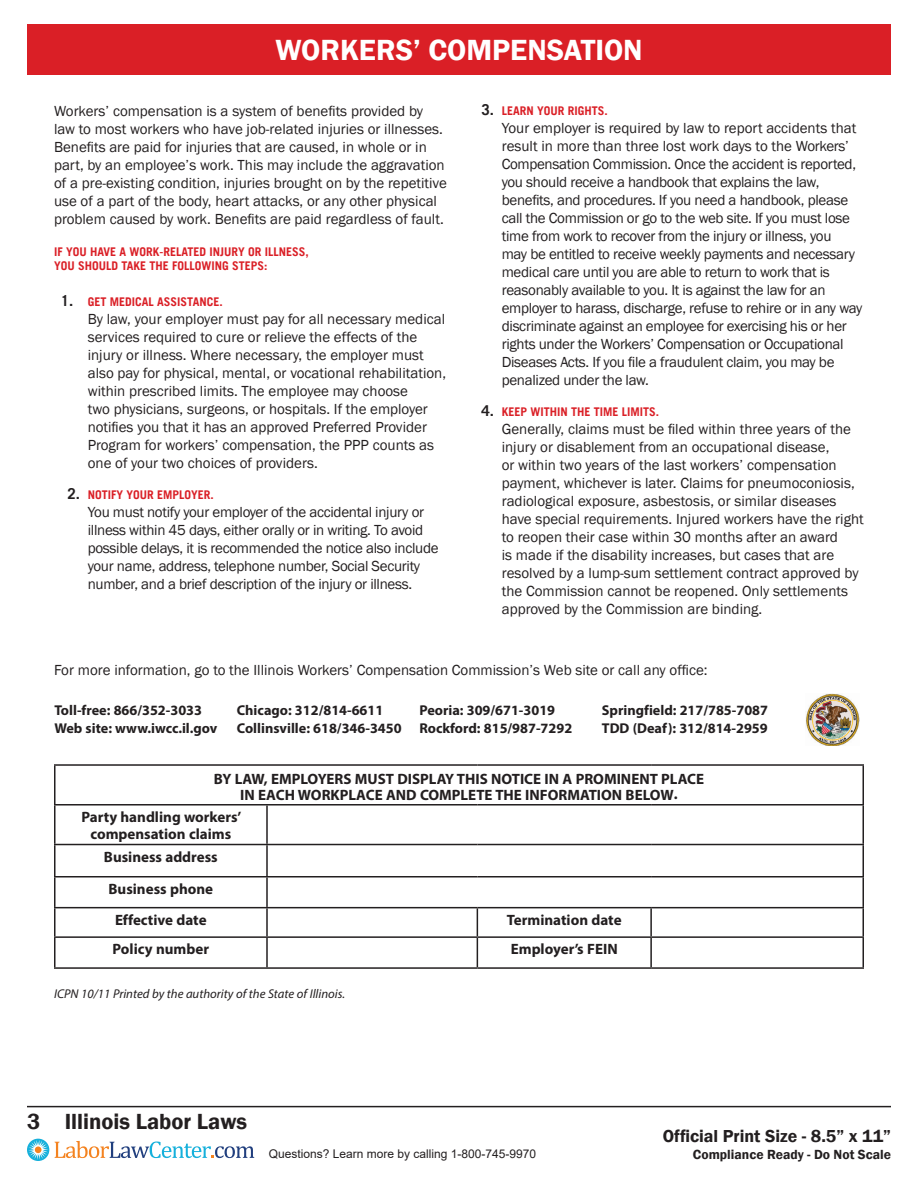
<style>
.page{position:relative;width:918px;height:1188px;background:#fff}
.page>*{position:absolute;margin:0;border:0;box-sizing:border-box;transform-origin:0 0}
.t1{font:600 30px "Franklin Gothic";color:#fff}
.t2{font:600 22.5px "Franklin Gothic";color:#231f20}
.t3{font:600 17.85px "Franklin Gothic";color:#231f20}
.Body_10{font:15px/18px "Franklin Gothic";color:#231f20}
.Body_10-2{font:15px/18px "Franklin Gothic";letter-spacing:-.02em;color:#231f20}
.t4{font:700 15px "Myriad Pro";color:#231f20}
.t5{font:700 14.25px "Myriad Pro";color:#231f20}
.t6{font:600 13.65px "Franklin Gothic";color:#231f20}
.t7{font:italic 12.75px "Myriad Pro";color:#231f20}
.Body_10-3{font:700 12px/13.6px "Trade Gothic LT";color:#da1f26}
.t8{font:12px "Arial";color:#231f20}
.s1{font-size:15px;color:#231f20}
</style>
<div class="page">
<hr style="left:27px;top:1106px;width:864px;height:1px;background:#231f20">
<svg style="left:27px;top:1139px;width:22px;height:22px"></svg>
<div style="left:35px;top:1146px;width:7px;height:7px;background:#f58320;border-radius:50%"></div>
<svg style="left:55px;top:1141px;width:199px;height:17px"></svg>
<div style="left:27px;top:24px;width:864px;height:50px;background:#da1f26"></div>
<hr style="left:54px;top:764px;width:213px;height:2px;background:#231f20">
<hr style="left:54px;top:766px;width:2px;height:38px;background:#231f20">
<hr style="left:267px;top:764px;width:210px;height:2px;background:#231f20">
<hr style="left:477px;top:764px;width:174px;height:2px;background:#231f20">
<hr style="left:651px;top:764px;width:213px;height:2px;background:#231f20">
<hr style="left:862px;top:766px;width:2px;height:38px;background:#231f20">
<hr style="left:54px;top:804px;width:213px;height:2px;background:#231f20">
<hr style="left:54px;top:806px;width:2px;height:38px;background:#231f20">
<hr style="left:267px;top:804px;width:210px;height:2px;background:#231f20">
<hr style="left:266px;top:806px;width:2px;height:38px;background:#231f20">
<hr style="left:477px;top:804px;width:174px;height:2px;background:#231f20">
<hr style="left:651px;top:804px;width:213px;height:2px;background:#231f20">
<hr style="left:862px;top:806px;width:2px;height:38px;background:#231f20">
<hr style="left:54px;top:844px;width:213px;height:1px;background:#231f20">
<hr style="left:54px;top:845px;width:2px;height:31px;background:#231f20">
<hr style="left:267px;top:844px;width:210px;height:1px;background:#231f20">
<hr style="left:266px;top:845px;width:2px;height:31px;background:#231f20">
<hr style="left:477px;top:844px;width:174px;height:1px;background:#231f20">
<hr style="left:651px;top:844px;width:213px;height:1px;background:#231f20">
<hr style="left:862px;top:845px;width:2px;height:31px;background:#231f20">
<hr style="left:54px;top:876px;width:213px;height:2px;background:#231f20">
<hr style="left:54px;top:878px;width:2px;height:29px;background:#231f20">
<hr style="left:267px;top:876px;width:210px;height:2px;background:#231f20">
<hr style="left:266px;top:878px;width:2px;height:29px;background:#231f20">
<hr style="left:477px;top:876px;width:174px;height:2px;background:#231f20">
<hr style="left:651px;top:876px;width:213px;height:2px;background:#231f20">
<hr style="left:862px;top:878px;width:2px;height:29px;background:#231f20">
<hr style="left:54px;top:907px;width:213px;height:1px;background:#231f20">
<hr style="left:54px;top:908px;width:2px;height:28px;background:#231f20">
<hr style="left:267px;top:907px;width:210px;height:1px;background:#231f20">
<hr style="left:266px;top:908px;width:2px;height:28px;background:#231f20">
<hr style="left:477px;top:907px;width:174px;height:1px;background:#231f20">
<hr style="left:651px;top:907px;width:213px;height:1px;background:#231f20">
<hr style="left:650px;top:908px;width:2px;height:28px;background:#231f20">
<hr style="left:862px;top:908px;width:2px;height:28px;background:#231f20">
<hr style="left:54px;top:936px;width:213px;height:2px;background:#231f20">
<hr style="left:54px;top:938px;width:2px;height:29px;background:#231f20">
<hr style="left:267px;top:936px;width:210px;height:2px;background:#231f20">
<hr style="left:266px;top:938px;width:2px;height:29px;background:#231f20">
<hr style="left:477px;top:936px;width:174px;height:2px;background:#231f20">
<svg style="left:477px;top:908px;width:1px;height:59px"></svg>
<hr style="left:651px;top:936px;width:213px;height:2px;background:#231f20">
<hr style="left:650px;top:938px;width:2px;height:29px;background:#231f20">
<hr style="left:862px;top:938px;width:2px;height:29px;background:#231f20">
<hr style="left:54px;top:967px;width:213px;height:2px;background:#231f20">
<hr style="left:267px;top:967px;width:210px;height:2px;background:#231f20">
<hr style="left:477px;top:967px;width:174px;height:2px;background:#231f20">
<hr style="left:651px;top:967px;width:213px;height:2px;background:#231f20">
<img style="left:806px;top:693px;width:53px;height:53px">
<p class="t1" style="left:275px;top:31px;width:369px">WORKERS’ COMPENSATION</p>
<p class="Body_10" style="left:54px;top:103px;width:394px">Workers’ compensation is a system of benefits provided by law to most workers who have job-related injuries or illnesses.<br>Benefits are paid for injuries that are caused, in whole or in part, by an employee’s work. This may include the aggravation of a pre-existing condition, injuries brought on by the repetitive use of a part of the body, heart attacks, or any other physical problem caused by work. Benefits are paid regardless of fault.</p>
<p class="Body_10-3" style="left:54px;top:245px;width:256px">IF YOU HAVE A WORK-RELATED INJURY OR ILLNESS,<br>YOU SHOULD TAKE THE FOLLOWING STEPS:</p>
<p class="Body_10-3" style="left:61px;top:294px;width:163px"><span class="s1">1.</span> GET MEDICAL ASSISTANCE.</p>
<p class="Body_10" style="left:88px;top:310px;width:360px">By law, your employer must pay for all necessary medical services required to cure or relieve the effects of the injury or illness. Where necessary, the employer must also pay for physical, mental, or vocational rehabilitation, within prescribed limits. The employee may choose<br>two physicians, surgeons, or hospitals. If the employer notifies you that it has an approved Preferred Provider Program for workers’ compensation, the PPP counts as one of your two choices of providers.</p>
<p class="Body_10-3" style="left:68px;top:488px;width:148px"><span class="s1">2.</span> NOTIFY YOUR EMPLOYER.</p>
<p class="Body_10-2" style="left:88px;top:504px;width:352px">You must notify your employer of the accidental injury or illness within 45 days, either orally or in writing. To avoid possible delays, it is recommended the notice also include your name, address, telephone number, Social Security number, and a brief description of the injury or illness.</p>
<p class="Body_10-3" style="left:482px;top:103px;width:128px"><span class="s1">3.</span> LEARN YOUR RIGHTS.</p>
<p class="Body_10-2" style="left:502px;top:119px;width:362px">Your employer is required by law to report accidents that result in more than three lost work days to the Workers’ Compensation Commission. Once the accident is reported, you should receive a handbook that explains the law, benefits, and procedures. If you need a handbook, please call the Commission or go to the web site. If you must lose time from work to recover from the injury or illness, you<br>may be entitled to receive weekly payments and necessary medical care until you are able to return to work that is reasonably available to you. It is against the law for an employer to harass, discharge, refuse to rehire or in any way discriminate against an employee for exercising his or her rights under the Workers’ Compensation or Occupational Diseases Acts. If you file a fraudulent claim, you may be penalized under the law.</p>
<p class="Body_10-3" style="left:482px;top:405px;width:179px"><span class="s1">4.</span> KEEP WITHIN THE TIME LIMITS.</p>
<p class="Body_10" style="left:502px;top:421px;width:364px">Generally, claims must be filed within three years of the injury or disablement from an occupational disease,<br>or within two years of the last workers’ compensation payment, whichever is later. Claims for pneumoconiosis, radiological exposure, asbestosis, or similar diseases have special requirements. Injured workers have the right to reopen their case within 30 months after an award<br>is made if the disability increases, but cases that are resolved by a lump-sum settlement contract approved by the Commission cannot be reopened. Only settlements approved by the Commission are binding.</p>
<p class="Body_10" style="left:54px;top:661px;width:655px">For more information, go to the Illinois Workers’ Compensation Commission’s Web site or call any office:</p>
<p class="t5" style="left:54px;top:701px;width:149px">Toll-free: 866/352-3033</p>
<p class="t5" style="left:54px;top:719px;width:165px">Web site: www.iwcc.il.gov</p>
<p class="t5" style="left:237px;top:701px;width:148px">Chicago: 312/814-6611</p>
<p class="t5" style="left:237px;top:719px;width:166px">Collinsville: 618/346-3450</p>
<p class="t5" style="left:419px;top:701px;width:137px">Peoria: 309/671-3019</p>
<p class="t5" style="left:419px;top:719px;width:154px">Rockford: 815/987-7292</p>
<p class="t5" style="left:602px;top:701px;width:168px">Springfield: 217/785-7087</p>
<p class="t5" style="left:602px;top:719px;width:167px">TDD (Deaf): 312/814-2959</p>
<p class="t4" style="left:214px;top:769px;width:492px">BY LAW, EMPLOYERS MUST DISPLAY THIS NOTICE IN A PROMINENT PLACE</p>
<p class="t4" style="left:240px;top:785px;width:439px">IN EACH WORKPLACE AND COMPLETE THE INFORMATION BELOW.</p>
<p class="t4" style="left:81px;top:807px;width:161px">Party handling workers’</p>
<p class="t4" style="left:90px;top:824px;width:142px">compensation claims</p>
<p class="t4" style="left:104px;top:847px;width:115px">Business address</p>
<p class="t4" style="left:109px;top:879px;width:106px">Business phone</p>
<p class="t4" style="left:115px;top:910px;width:93px">Effective date</p>
<p class="t4" style="left:507px;top:910px;width:116px">Termination date</p>
<p class="t4" style="left:113px;top:940px;width:98px">Policy number</p>
<p class="t4" style="left:511px;top:940px;width:108px">Employer’s FEIN</p>
<p class="t7" style="left:54px;top:986px;width:293px">ICPN 10/11 Printed by the authority of the State of Illinois.</p>
<h2 class="t2" style="left:27px;top:1107px;width:222px">3 Illinois Labor Laws</h2>
<p class="t8" style="left:269px;top:1146px;width:269px">Questions? Learn more by calling 1-800-745-9970</p>
<p class="t3" style="left:663px;top:1125px;width:230px">Official Print Size - 8.5” x 11”</p>
<p class="t6" style="left:693px;top:1146px;width:200px">Compliance Ready - Do Not Scale</p>
</div>
